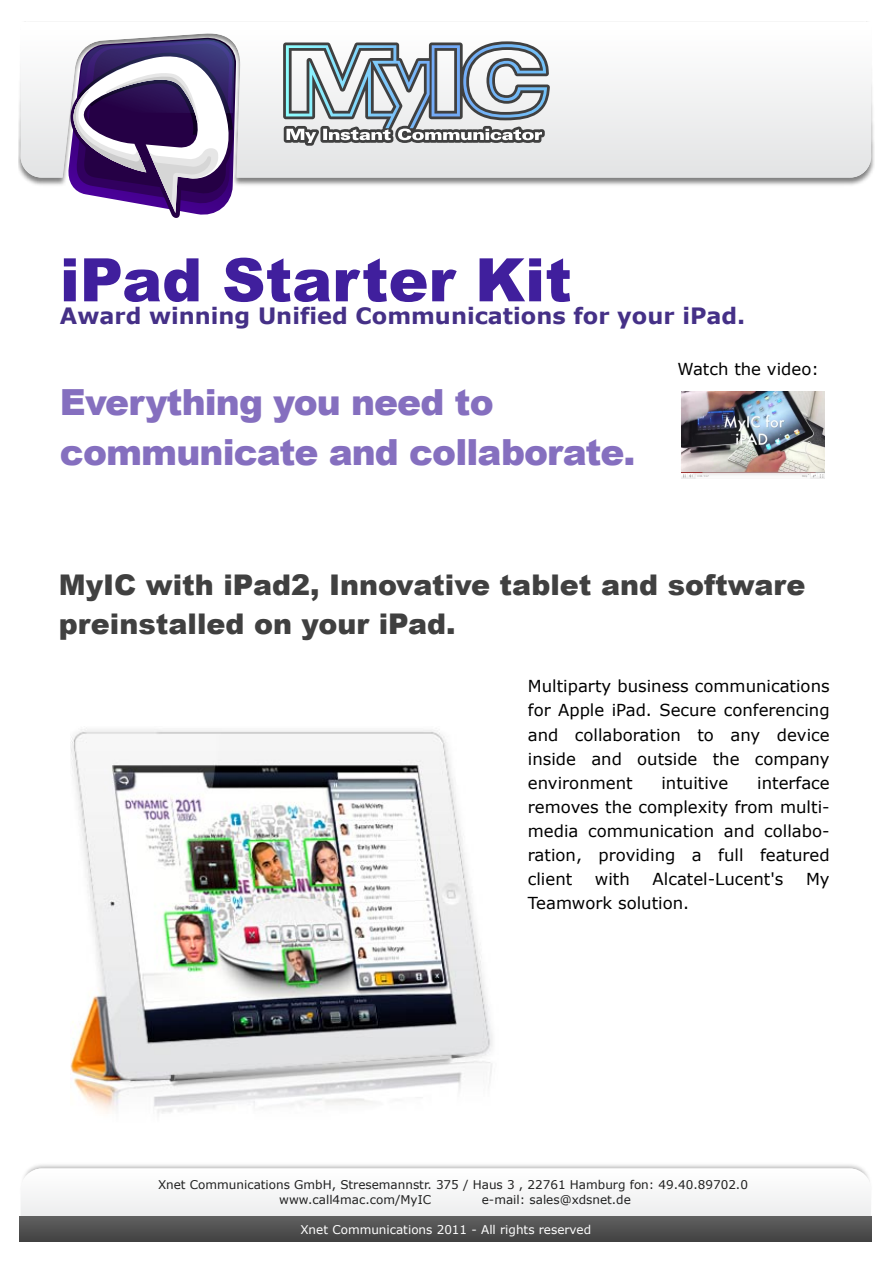
<style>
.page{position:relative;width:893px;height:1263px;background:#fff}
.page>*{position:absolute;margin:0;border:0;box-sizing:border-box;transform-origin:0 0}
.t1{font:900 60px "Arial";color:#401f9d}
.t2{font:900 36px/49.5px "Arial";letter-spacing:-.025em;color:#856fbf}
.t3{font:900 28.5px/39px "Arial";color:#404040}
.t4{font:700 22.5px "Verdana";color:#453087}
.t5{font:16.5px/24px "Verdana";color:#000;text-align:justify}
.t6{font:12px/15px "Verdana";color:#202020}
.t7{font:12px "Verdana";color:#fff}
</style>
<div class="page">
<img style="left:70px;top:729px;width:423px;height:385px">
<img style="left:681px;top:391px;width:144px;height:88px">
<img style="left:19px;top:1164px;width:842px;height:77px">
<svg style="left:21px;top:1168px;width:850px;height:48px"></svg>
<div style="left:20px;top:1216px;width:852px;height:25px;background:linear-gradient(to right,#525252,#525252)"></div>
<img style="left:18px;top:72px;width:856px;height:113px">
<svg style="left:21px;top:21px;width:850px;height:157px"></svg>
<svg style="left:68px;top:38px;width:168px;height:180px"></svg>
<svg style="left:283px;top:41px;width:267px;height:105px"></svg>
<h1 class="t1" style="left:60px;top:236px;width:513px">iPad Starter Kit</h1>
<h3 class="t4" style="left:60px;top:299px;width:687px">Award winning Unified Communications for your iPad.</h3>
<h2 class="t2" style="left:60px;top:377px;width:577px">Everything you need to communicate and collaborate.</h2>
<p class="t5" style="left:677px;top:356px;width:143px">Watch the video:</p>
<h3 class="t3" style="left:59px;top:564px;width:748px">MyIC with iPad2, Innovative tablet and software preinstalled on your iPad.</h3>
<p class="t5" style="left:528px;top:674px;width:303px">Multiparty business communications for Apple iPad. Secure conferencing and collaboration to any device inside and outside the company environment</p>
<p class="t5" style="left:528px;top:770px;width:303px;text-indent:229px">interface removes the complexity from multi&shy;media communication and collabo&shy;ration, providing a full featured client</p>
<p class="t5" style="left:661px;top:770px;width:68px">intuitive</p>
<p class="t5" style="left:595px;top:866px;width:36px">with</p>
<p class="t5" style="left:652px;top:866px;width:132px">Alcatel-Lucent's</p>
<p class="t5" style="left:806px;top:866px;width:25px">My</p>
<p class="t5" style="left:528px;top:890px;width:163px">Teamwork solution.</p>
<p class="t6" style="left:279px;top:1177px;width:470px;text-indent:-121px">Xnet Communications GmbH, Stresemannstr. 375 / Haus 3 , 22761 Hamburg fon: 49.40.89702.0 www.call4mac.com/MyIC</p>
<p class="t6" style="left:482px;top:1192px;width:151px">e-mail: sales@xdsnet.de</p>
<p class="t7" style="left:300px;top:1221px;width:292px">Xnet Communications 2011 - All rights reserved</p>
</div>
